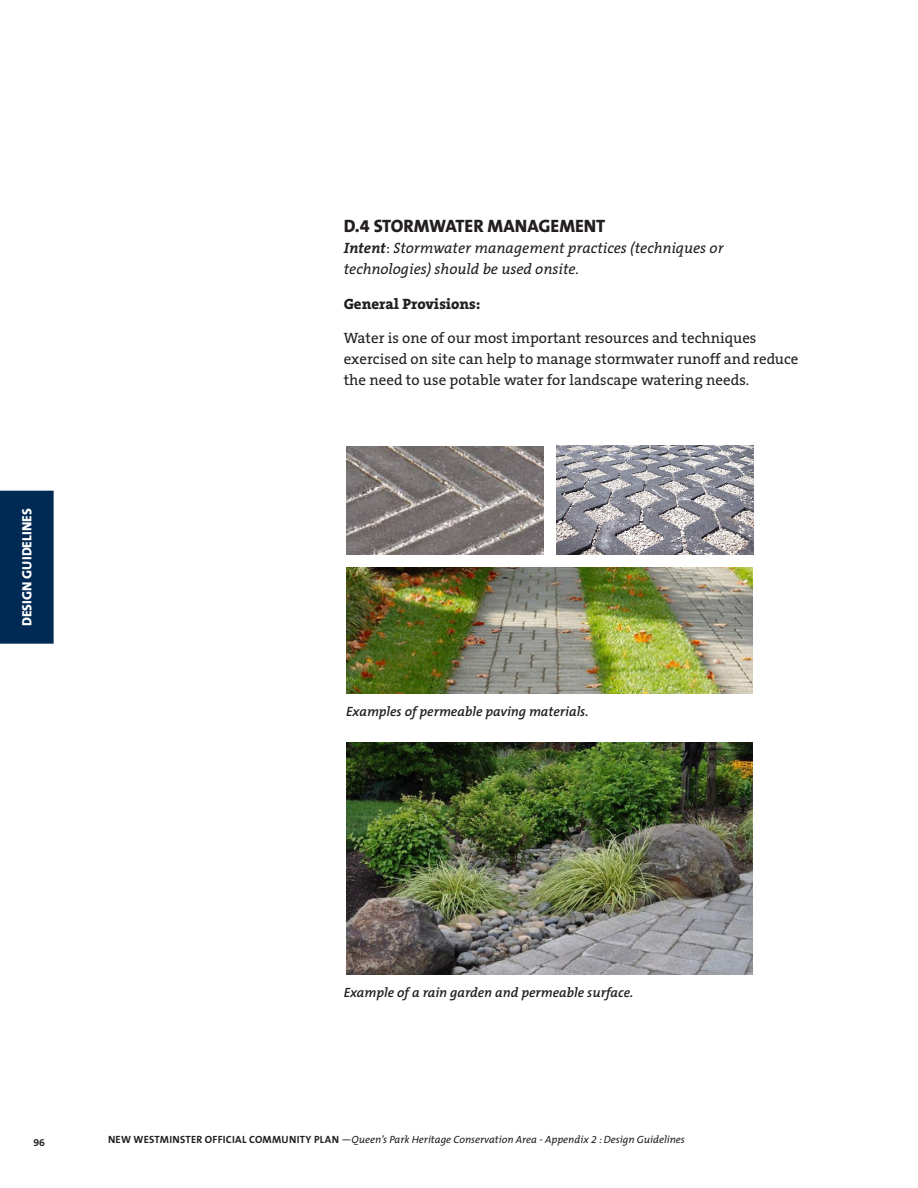
<style>
.page{position:relative;width:918px;height:1188px;background:#fff}
.page>*{position:absolute;margin:0;border:0;box-sizing:border-box;transform-origin:0 0}
.Subtitle_2{font:800 18px "The Mix B8";color:#231f20}
.Body_Text{font:15px/21px "The Serif B5 Plain";color:#231f20}
.Body_Text-2{font:italic 15px/21px "The Serif B5 Plain";color:#231f20}
.Body_Text-3{font:800 15px "The Serif B8";color:#231f20}
.t1{font:italic 600 13.5px "The Mix B6";color:#231f20}
.t2{font:800 13.5px "The Mix B8";color:#fff}
.t3{font:italic 10.5px "The Mix B5 Plain";color:#231f20}
.t4{font:700 10.5px "The Mix B7";color:#231f20}
.s1{font-family:"The Serif B7";font-weight:700}
.s2{font-style:normal}
.s3{font-family:"The Mix B7";font-weight:700;font-style:normal}
</style>
<div class="page">
<div style="left:0;top:491px;width:54px;height:153px;background:#002953"></div>
<img style="left:346px;top:447px;width:198px;height:108px">
<img style="left:556px;top:445px;width:198px;height:110px">
<img style="left:346px;top:567px;width:406px;height:126px">
<img style="left:346px;top:742px;width:406px;height:232px">
<p class="t2" style="left:20px;top:626px;width:119px;rotate:-90deg">DESIGN GUIDELINES</p>
<p class="Subtitle_2" style="left:344px;top:217px;width:263px">D.4 STORMWATER MANAGEMENT</p>
<p class="Body_Text-2" style="left:344px;top:238px;width:381px"><span class="s1">Intent</span><span class="s2">:</span> Stormwater management practices (techniques or technologies) should be used onsite.</p>
<p class="Body_Text-3" style="left:344px;top:296px;width:138px">General Provisions:</p>
<p class="Body_Text" style="left:344px;top:328px;width:456px">Water is one of our most important resources and techniques exercised on site can help to manage stormwater runoff and reduce the need to use potable water for landscape watering needs.</p>
<p class="t1" style="left:346px;top:704px;width:244px">Examples of permeable paving materials.</p>
<p class="t4" style="left:33px;top:1137px;width:13px">96</p>
<p class="t1" style="left:344px;top:985px;width:291px">Example of a rain garden and permeable surface.</p>
<p class="t3" style="left:108px;top:1134px;width:578px"><span class="s3">NEW WESTMINSTER OFFICIAL COMMUNITY PLAN</span> —Queen’s Park Heritage Conservation Area - Appendix 2 : Design Guidelines</p>
</div>
